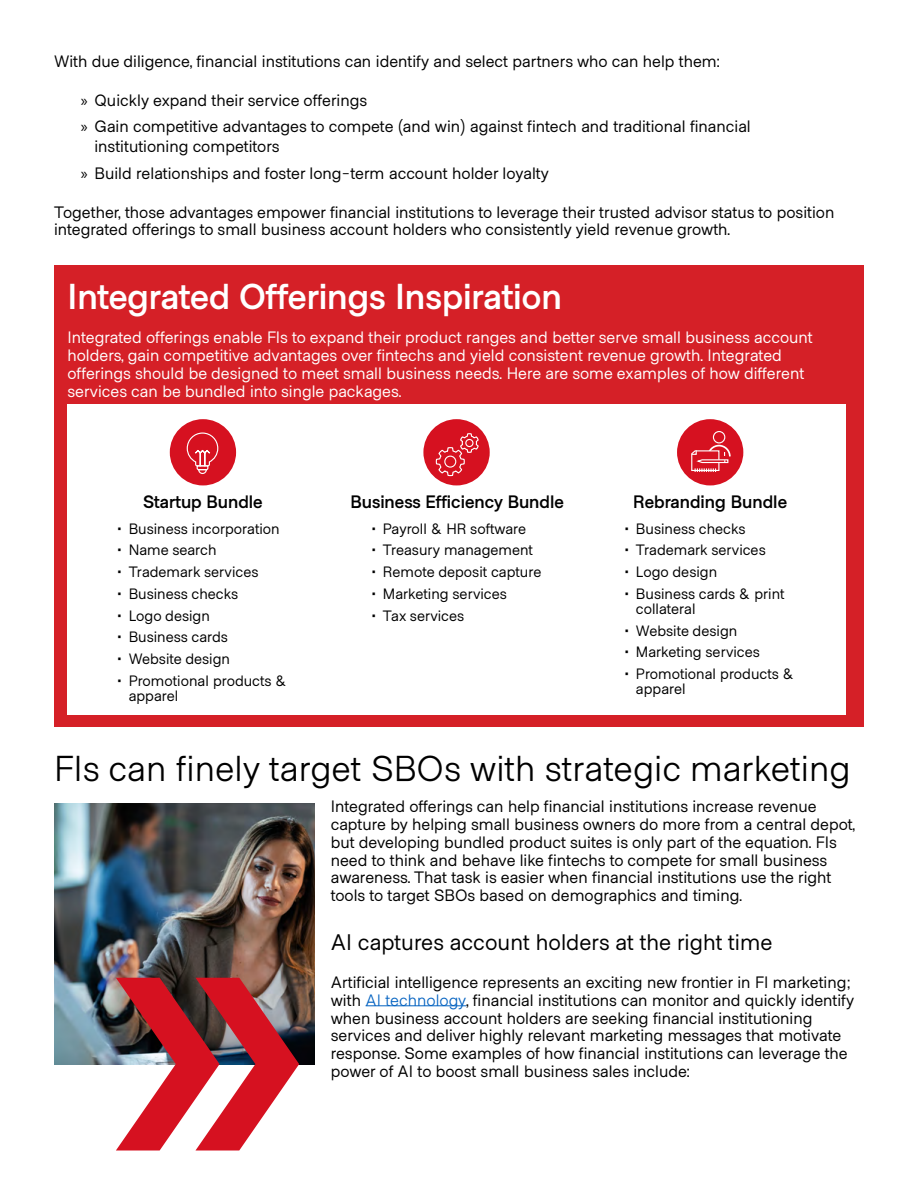
<style>
.page{position:relative;width:918px;height:1188px;background:#fff}
.page>*{position:absolute;margin:0;border:0;box-sizing:border-box;transform-origin:0 0}
.t1{font:36px "Metro Sans";color:#000}
.t2{font:700 36px "Metro Sans";color:#fff}
.t3{font:22.5px "Metro Sans";color:#000}
.t4{font:700 18px "Metro Sans";color:#000}
.t5{font:16.5px/17.9px "Metro Sans";color:#000}
.t6{font:16.5px/17.9px "Metro Sans";color:#fff}
.t7{font:15px/15px "Metro Sans";color:#000}
.s1{font-family:"Myriad Pro"}
.s2{color:#0563c1}
</style>
<div class="page">
<div style="left:54px;top:266px;width:810px;height:461px;background:#d52027"></div>
<div style="left:68px;top:404px;width:778px;height:311px;background:#fff"></div>
<hr style="left:366px;top:1006px;width:100px;height:1px;background:#0563c1">
<div style="left:170px;top:419px;width:66px;height:66px;background:#d61120;border-radius:50%"></div>
<svg style="left:186px;top:432px;width:33px;height:42px"></svg>
<div style="left:423px;top:419px;width:67px;height:66px;background:#d61120;border-radius:50%"></div>
<svg style="left:435px;top:433px;width:44px;height:44px"></svg>
<div style="left:465px;top:439px;width:9px;height:8px;border:1px solid #fff;border-radius:50%"></div>
<div style="left:677px;top:419px;width:66px;height:66px;background:#d61120;border-radius:50%"></div>
<div style="left:713px;top:431px;width:12px;height:12px;border:1px solid #fff;border-radius:50%"></div>
<svg style="left:691px;top:444px;width:40px;height:28px"></svg>
<img style="left:54px;top:803px;width:261px;height:261px">
<svg style="left:116px;top:978px;width:183px;height:173px"></svg>
<p class="t5" style="left:54px;top:53px;width:668px">With due diligence, financial institutions can identify and select partners who can help them:</p>
<p class="t5" style="left:81px;top:92px;width:288px"><span class="s1">»</span> Quickly expand their service offerings</p>
<p class="t5" style="left:94px;top:117px;width:658px;line-height:19.8px;text-indent:-13px"><span class="s1">»</span> Gain competitive advantages to compete (and win) against fintech and traditional financial institutioning competitors</p>
<p class="t5" style="left:81px;top:165px;width:469px"><span class="s1">»</span> Build relationships and foster long-term account holder loyalty</p>
<p class="t5" style="left:54px;top:204px;width:782px">Together, those advantages empower financial institutions to leverage their trusted advisor status to position integrated offerings to small business account holders who consistently yield revenue growth.</p>
<h1 class="t2" style="left:68px;top:275px;width:496px">Integrated Offerings Inspiration</h1>
<p class="t6" style="left:68px;top:329px;width:747px">Integrated offerings enable FIs to expand their product ranges and better serve small business account holders, gain competitive advantages over fintechs and yield consistent revenue growth. Integrated offerings should be designed to meet small business needs. Here are some examples of how different</p>
<p class="t6" style="left:68px;top:383px;width:336px">services can be bundled into single packages.</p>
<h4 class="t4" style="left:143px;top:491px;width:121px">Startup Bundle</h4>
<p class="t7" style="left:115px;top:522px;width:166px">• Business incorporation</p>
<p class="t7" style="left:115px;top:543px;width:103px">• Name search</p>
<p class="t7" style="left:115px;top:565px;width:145px">• Trademark services</p>
<p class="t7" style="left:115px;top:587px;width:124px">• Business checks</p>
<p class="t7" style="left:115px;top:609px;width:96px">• Logo design</p>
<p class="t7" style="left:115px;top:630px;width:114px">• Business cards</p>
<p class="t7" style="left:115px;top:652px;width:116px">• Website design</p>
<p class="t7" style="left:129px;top:674px;width:160px;text-indent:-14px">• Promotional products &amp; apparel</p>
<h4 class="t4" style="left:350px;top:491px;width:215px">Business Efficiency Bundle</h4>
<p class="t7" style="left:369px;top:522px;width:158px">• Payroll &amp; HR software</p>
<p class="t7" style="left:369px;top:543px;width:165px">• Treasury management</p>
<p class="t7" style="left:369px;top:565px;width:173px">• Remote deposit capture</p>
<p class="t7" style="left:369px;top:587px;width:139px">• Marketing services</p>
<p class="t7" style="left:369px;top:609px;width:96px">• Tax services</p>
<p class="t4" style="left:633px;top:491px;width:155px">Rebranding Bundle</p>
<p class="t7" style="left:622px;top:522px;width:124px">• Business checks</p>
<p class="t7" style="left:622px;top:543px;width:145px">• Trademark services</p>
<p class="t7" style="left:622px;top:565px;width:96px">• Logo design</p>
<p class="t7" style="left:636px;top:587px;width:150px;text-indent:-14px">• Business cards &amp; print collateral</p>
<p class="t7" style="left:622px;top:624px;width:116px">• Website design</p>
<p class="t7" style="left:622px;top:645px;width:139px">• Marketing services</p>
<p class="t7" style="left:636px;top:667px;width:160px;text-indent:-14px">• Promotional products &amp; apparel</p>
<h1 class="t1" style="left:54px;top:747px;width:798px">FIs can finely target SBOs with strategic marketing</h1>
<p class="t5" style="left:331px;top:798px;width:526px">Integrated offerings can help financial institutions increase revenue capture by helping small business owners do more from a central depot, but developing bundled product suites is only part of the equation. FIs need to think and behave like fintechs to compete for small business awareness. That task is easier when financial institutions use the right tools to target SBOs based on demographics and timing.</p>
<h3 class="t3" style="left:331px;top:929px;width:443px">AI captures account holders at the right time</h3>
<p class="t5" style="left:331px;top:974px;width:525px">Artificial intelligence represents an exciting new frontier in FI marketing; with <span class="s2">AI technology</span>, financial institutions can monitor and quickly identify when business account holders are seeking financial institutioning services and deliver highly relevant marketing messages that motivate response. Some examples of how financial institutions can leverage the power of AI to boost small business sales include:</p>
</div>
